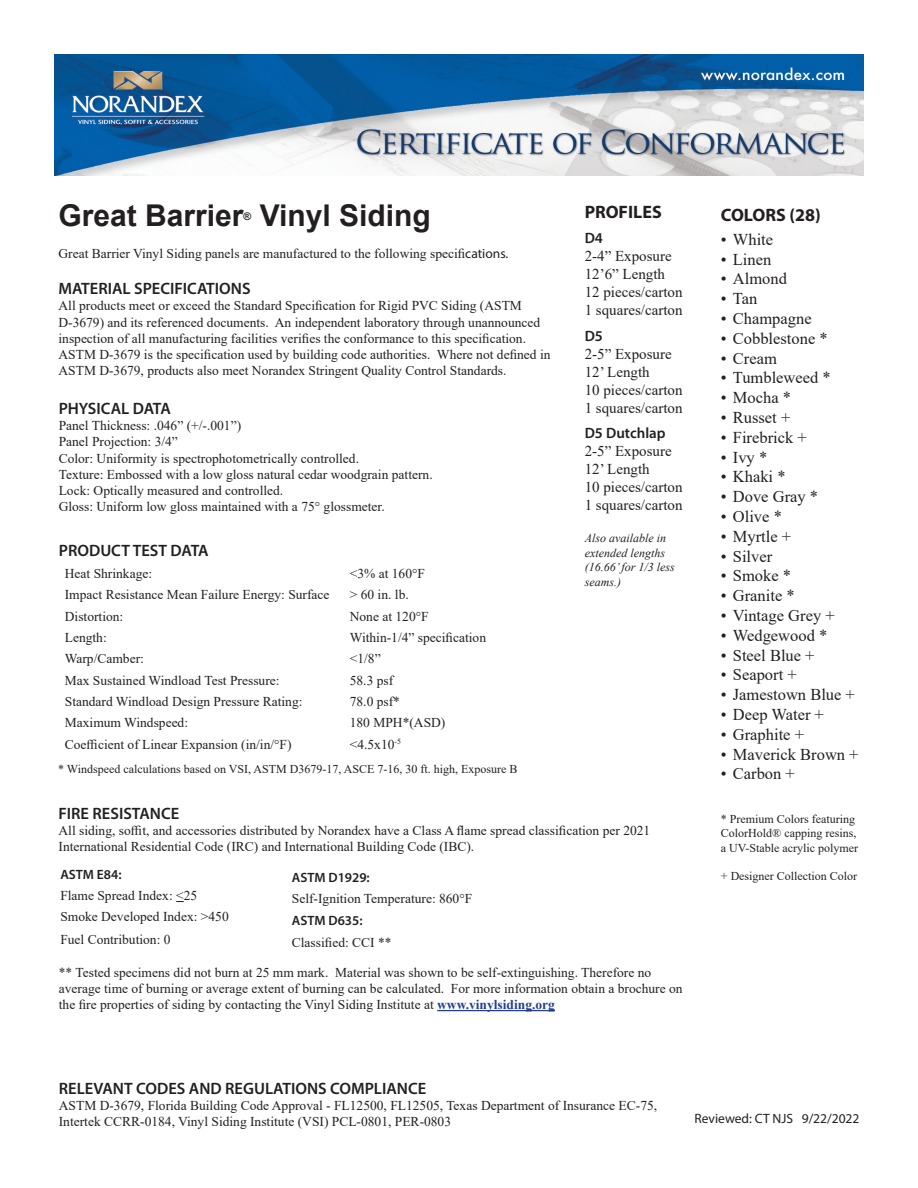
<style>
.page{position:relative;width:918px;height:1188px;background:#fff}
.page>*{position:absolute;margin:0;border:0;box-sizing:border-box;transform-origin:0 0}
.t1{font:700 30px "Arial";color:#231f20}
.t2{font:700 18px "Myriad Pro";color:#231f20}
.t3{font:16.5px "Times New Roman";color:#231f20}
.t4{font:600 16.5px "Myriad Pro";color:#231f20}
.t5{font:15px "Times New Roman";color:#231f20}
.t6{font:600 15px "Myriad Pro";color:#231f20}
.t7{font:13.5px/16.2px "Times New Roman";color:#231f20}
.t8{font:600 13.5px "Myriad Pro";color:#231f20}
.t9{font:13.5px "Myriad Pro";color:#231f20}
.t10{font:12px/14.4px "Times New Roman";color:#231f20}
.t11{font:italic 12px/14.4px "Times New Roman";color:#231f20}
.t12{font:700 10.5px "Arial";color:#231f20}
.s1{font-family:"Myriad Pro"}
.s2{font-weight:700;color:#253f8e}
</style>
<div class="page">
<img style="left:54px;top:54px;width:810px;height:122px">
<hr style="left:437px;top:1010px;width:118px;height:1px;background:#253f8e">
<p class="t1" style="left:58px;top:194px;width:187px">Great Barrier</p>
<p class="t12" style="left:244px;top:209px;width:9px">®</p>
<p class="t1" style="left:260px;top:194px;width:173px">Vinyl Siding</p>
<p class="t7" style="left:58px;top:245px;width:451px">Great Barrier Vinyl Siding panels are manufactured to the following specifi<span class="s1">cations.</span></p>
<p class="t4" style="left:58px;top:278px;width:194px">MATERIAL SPECIFICATIONS</p>
<p class="t7" style="left:58px;top:297px;width:494px">All products meet or exceed the Standard Specification for Rigid PVC Siding (ASTM D-3679) and its referenced documents. An independent laboratory through unannounced inspection of all manufacturing facilities verifies the conformance to this specification.<br>ASTM D-3679 is the specification used by building code authorities. Where not defined in ASTM D-3679, products also meet Norandex Stringent Quality Control Standards.</p>
<p class="t4" style="left:59px;top:398px;width:114px">PHYSICAL DATA</p>
<p class="t7" style="left:59px;top:417px;width:184px">Panel Thickness: .046” (+/-.001”)</p>
<p class="t7" style="left:59px;top:433px;width:121px">Panel Projection: 3/4”</p>
<p class="t7" style="left:59px;top:450px;width:302px">Color: Uniformity is spectrophotometrically controlled.</p>
<p class="t7" style="left:59px;top:466px;width:375px">Texture: Embossed with a low gloss natural cedar woodgrain pattern.</p>
<p class="t7" style="left:59px;top:482px;width:226px">Lock: Optically measured and controlled.</p>
<p class="t7" style="left:59px;top:498px;width:327px">Gloss: Uniform low gloss maintained with a 75° glossmeter.</p>
<p class="t4" style="left:59px;top:540px;width:151px">PRODUCT TEST DATA</p>
<p class="t7" style="left:65px;top:565px;width:89px">Heat Shrinkage:</p>
<p class="t7" style="left:350px;top:565px;width:77px">&lt;3% at 160°F</p>
<p class="t7" style="left:65px;top:586px;width:266px">Impact Resistance Mean Failure Energy: Surface</p>
<p class="t7" style="left:350px;top:586px;width:60px">&gt; 60 in. lb.</p>
<p class="t7" style="left:65px;top:608px;width:60px">Distortion:</p>
<p class="t7" style="left:350px;top:608px;width:80px">None at 120°F</p>
<p class="t7" style="left:65px;top:629px;width:43px">Length:</p>
<p class="t7" style="left:350px;top:629px;width:138px">Within-1/4” specification</p>
<p class="t7" style="left:65px;top:650px;width:81px">Warp/Camber:</p>
<p class="t7" style="left:350px;top:650px;width:32px">&lt;1/8”</p>
<p class="t7" style="left:65px;top:672px;width:216px">Max Sustained Windload Test Pressure:</p>
<p class="t7" style="left:350px;top:672px;width:45px">58.3 psf</p>
<p class="t7" style="left:65px;top:693px;width:239px">Standard Windload Design Pressure Rating:</p>
<p class="t7" style="left:350px;top:693px;width:52px">78.0 psf*</p>
<p class="t7" style="left:65px;top:714px;width:125px">Maximum Windspeed:</p>
<p class="t7" style="left:350px;top:714px;width:97px">180 MPH*(ASD)</p>
<p class="t7" style="left:65px;top:736px;width:228px">Coefficient of Linear Expansion (in/in/°F)</p>
<p class="t7" style="left:350px;top:736px;width:53px">&lt;4.5x10<sup>-5</sup></p>
<p class="t10" style="left:58px;top:762px;width:461px">* Windspeed calculations based on VSI, ASTM D3679-17, ASCE 7-16, 30 ft. high, Exposure B</p>
<p class="t2" style="left:585px;top:200px;width:79px">PROFILES</p>
<p class="t6" style="left:585px;top:228px;width:20px">D4</p>
<p class="t5" style="left:585px;top:245px;width:89px">2-4” Exposure</p>
<p class="t5" style="left:585px;top:263px;width:82px">12’6” Length</p>
<p class="t5" style="left:585px;top:281px;width:99px">12 pieces/carton</p>
<p class="t5" style="left:585px;top:299px;width:99px">1 squares/carton</p>
<p class="t6" style="left:585px;top:326px;width:20px">D5</p>
<p class="t5" style="left:585px;top:343px;width:89px">2-5” Exposure</p>
<p class="t5" style="left:585px;top:361px;width:67px">12’ Length</p>
<p class="t5" style="left:585px;top:379px;width:99px">10 pieces/carton</p>
<p class="t5" style="left:585px;top:397px;width:99px">1 squares/carton</p>
<p class="t6" style="left:585px;top:423px;width:82px">D5 Dutchlap</p>
<p class="t5" style="left:585px;top:440px;width:89px">2-5” Exposure</p>
<p class="t5" style="left:585px;top:458px;width:67px">12’ Length</p>
<p class="t5" style="left:585px;top:476px;width:99px">10 pieces/carton</p>
<p class="t5" style="left:585px;top:494px;width:99px">1 squares/carton</p>
<p class="t11" style="left:585px;top:531px;width:92px">Also available in extended lengths (16.66’ for 1/3 less seams.)</p>
<p class="t4" style="left:59px;top:803px;width:122px">FIRE RESISTANCE</p>
<p class="t7" style="left:59px;top:822px;width:593px">All siding, soffit, and accessories distributed by Norandex have a Class A flame spread classification per 2021<br>International Residential Code (IRC) and International Building Code (IBC).</p>
<p class="t8" style="left:60px;top:866px;width:63px">ASTM E84:</p>
<p class="t8" style="left:292px;top:869px;width:79px">ASTM D1929:</p>
<p class="t7" style="left:60px;top:887px;width:138px">Flame Spread Index: &lt;25</p>
<p class="t7" style="left:292px;top:890px;width:182px">Self-Ignition Temperature: 860°F</p>
<p class="t7" style="left:60px;top:908px;width:170px">Smoke Developed Index: &gt;450</p>
<p class="t8" style="left:292px;top:912px;width:72px">ASTM D635:</p>
<p class="t7" style="left:60px;top:931px;width:112px">Fuel Contribution: 0</p>
<p class="t7" style="left:292px;top:934px;width:101px">Classified: CCI **</p>
<p class="t7" style="left:59px;top:964px;width:625px">** Tested specimens did not burn at 25 mm mark. Material was shown to be self-extinguishing. Therefore no average time of burning or average extent of burning can be calculated. For more information obtain a brochure on the fire properties of siding by contacting the Vinyl Siding Institute at <span class="s2">www.vinylsiding.org</span></p>
<p class="t2" style="left:721px;top:203px;width:101px">COLORS (28)</p>
<p class="t3" style="left:721px;top:228px;width:54px">• White</p>
<p class="t3" style="left:721px;top:247px;width:52px">• Linen</p>
<p class="t3" style="left:721px;top:267px;width:68px">• Almond</p>
<p class="t3" style="left:721px;top:287px;width:38px">• Tan</p>
<p class="t3" style="left:721px;top:307px;width:92px">• Champagne</p>
<p class="t3" style="left:721px;top:327px;width:108px">• Cobblestone *</p>
<p class="t3" style="left:721px;top:346px;width:57px">• Cream</p>
<p class="t3" style="left:721px;top:366px;width:111px">• Tumbleweed *</p>
<p class="t3" style="left:721px;top:386px;width:72px">• Mocha *</p>
<p class="t3" style="left:721px;top:406px;width:71px">• Russet +</p>
<p class="t3" style="left:721px;top:426px;width:87px">• Firebrick +</p>
<p class="t3" style="left:721px;top:445px;width:48px">• Ivy *</p>
<p class="t3" style="left:721px;top:465px;width:66px">• Khaki *</p>
<p class="t3" style="left:721px;top:485px;width:99px">• Dove Gray *</p>
<p class="t3" style="left:721px;top:505px;width:63px">• Olive *</p>
<p class="t3" style="left:721px;top:525px;width:72px">• Myrtle +</p>
<p class="t3" style="left:721px;top:544px;width:53px">• Silver</p>
<p class="t3" style="left:721px;top:564px;width:72px">• Smoke *</p>
<p class="t3" style="left:721px;top:584px;width:75px">• Granite *</p>
<p class="t3" style="left:721px;top:604px;width:115px">• Vintage Grey +</p>
<p class="t3" style="left:721px;top:624px;width:108px">• Wedgewood *</p>
<p class="t3" style="left:721px;top:643px;width:95px">• Steel Blue +</p>
<p class="t3" style="left:721px;top:663px;width:77px">• Seaport +</p>
<p class="t3" style="left:721px;top:683px;width:136px">• Jamestown Blue +</p>
<p class="t3" style="left:721px;top:703px;width:105px">• Deep Water +</p>
<p class="t3" style="left:721px;top:723px;width:85px">• Graphite +</p>
<p class="t3" style="left:721px;top:742px;width:139px">• Maverick Brown +</p>
<p class="t3" style="left:721px;top:762px;width:76px">• Carbon +</p>
<p class="t10" style="left:721px;top:811px;width:139px">* Premium Colors featuring<br>ColorHold® capping resins, a UV-Stable acrylic polymer</p>
<p class="t10" style="left:721px;top:869px;width:138px">+ Designer Collection Color</p>
<p class="t4" style="left:59px;top:1077px;width:369px">RELEVANT CODES AND REGULATIONS COMPLIANCE</p>
<p class="t7" style="left:59px;top:1097px;width:600px">ASTM D-3679, Florida Building Code Approval - FL12500, FL12505, Texas Department of Insurance EC-75,<br>Intertek CCRR-0184, Vinyl Siding Institute (VSI) PCL-0801, PER-0803</p>
<p class="t9" style="left:695px;top:1111px;width:166px">Reviewed: CT NJS 9/22/2022</p>
</div>
